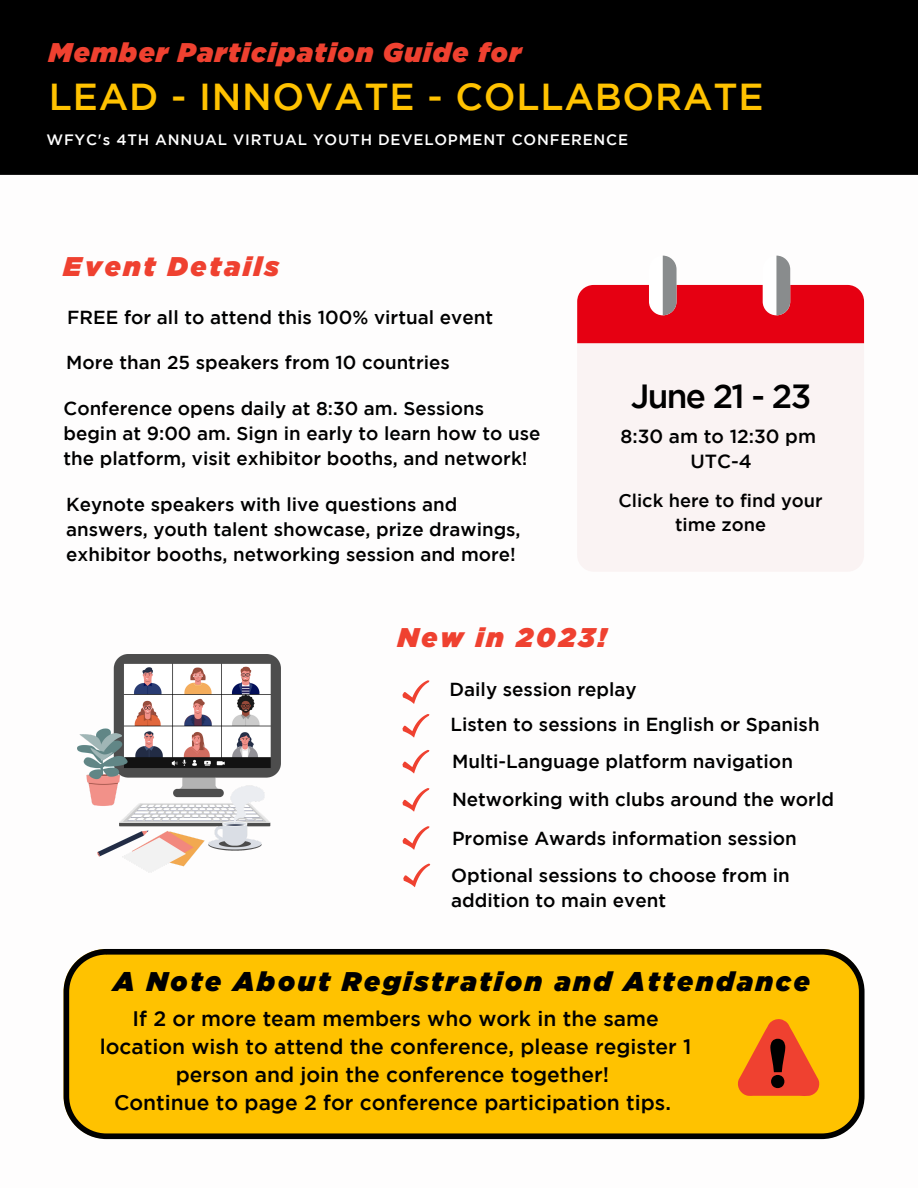
<style>
.page{position:relative;width:918px;height:1188px;background:#fff}
.page>*{position:absolute;margin:0;border:0;box-sizing:border-box;transform-origin:0 0}
.t1{font:500 37.5px "Gotham";letter-spacing:.02em;color:#ffc200}
.t2{font:500 33.45px "Gotham";letter-spacing:-.05em;color:#000}
.t3{font:italic 900 27px "Gotham";letter-spacing:.1em;color:#000}
.t4{font:italic 900 27px "Gotham";letter-spacing:.05em;color:#ef4130}
.t5{font:italic 900 27px "Gotham";letter-spacing:.1em;color:#ef4130}
.t6{font:500 21px/28.2px "Gotham";color:#000;text-align:center}
.t7{font:500 19.05px/25px "Gotham";color:#000;text-align:center}
.t8{font:500 18.75px/24.8px "Gotham";color:#000}
.t9{font:500 18.3px/24px "Gotham";color:#000;text-align:center}
.t10{font:500 15px "Gotham";letter-spacing:.05em;color:#fff}
</style>
<div class="page">
<img style="left:78px;top:654px;width:202px;height:218px">
<div style="left:0;top:0;width:918px;height:175px;background:#000"></div>
<svg style="left:402px;top:680px;width:27px;height:24px"></svg>
<svg style="left:402px;top:714px;width:27px;height:24px"></svg>
<svg style="left:402px;top:788px;width:27px;height:24px"></svg>
<svg style="left:402px;top:750px;width:27px;height:23px"></svg>
<svg style="left:64px;top:949px;width:801px;height:190px"></svg>
<svg style="left:737px;top:1019px;width:83px;height:77px"></svg>
<div style="left:577px;top:343px;width:287px;height:228px;background:#faf3f3"></div>
<svg style="left:577px;top:256px;width:287px;height:87px"></svg>
<svg style="left:403px;top:826px;width:27px;height:24px"></svg>
<svg style="left:403px;top:864px;width:27px;height:23px"></svg>
<h3 class="t4" style="left:49px;top:37px;width:474px">Member Participation Guide for</h3>
<h1 class="t1" style="left:49px;top:83px;width:716px">LEAD - INNOVATE - COLLABORATE</h1>
<p class="t10" style="left:46px;top:134px;width:583px">WFYC's 4TH ANNUAL VIRTUAL YOUTH DEVELOPMENT CONFERENCE</p>
<h3 class="t5" style="left:64px;top:251px;width:217px">Event Details</h3>
<p class="t8" style="left:67px;top:306px;width:427px">FREE for all to attend this 100% virtual event</p>
<p class="t8" style="left:66px;top:351px;width:385px">More than 25 speakers from 10 countries</p>
<p class="t8" style="left:64px;top:397px;width:478px">Conference opens daily at 8:30 am. Sessions begin at 9:00 am. Sign in early to learn how to use the platform, visit exhibitor booths, and network!</p>
<p class="t8" style="left:66px;top:493px;width:456px">Keynote speakers with live questions and answers, youth talent showcase, prize drawings, exhibitor booths, networking session and more!</p>
<h2 class="t2" style="left:631px;top:383px;width:182px">June 21 - 23</h2>
<p class="t7" style="left:620px;top:425px;width:197px">8:30 am to 12:30 pm<br>UTC-4</p>
<p class="t9" style="left:618px;top:490px;width:206px">Click here to find your time zone</p>
<h3 class="t5" style="left:398px;top:622px;width:210px">New in 2023!</h3>
<p class="t8" style="left:450px;top:672px;width:386px;line-height:36.8px">Daily session replay<br>Listen to sessions in English or Spanish Multi-Language platform navigation Networking with clubs around the world</p>
<p class="t8" style="left:451px;top:821px;width:347px;line-height:37.3px">Promise Awards information session<br>Optional sessions to choose from in</p>
<p class="t8" style="left:451px;top:889px;width:216px">addition to main event</p>
<h3 class="t3" style="left:113px;top:966px;width:698px">A Note About Registration and Attendance</h3>
<p class="t6" style="left:100px;top:1006px;width:593px">If 2 or more team members who work in the same location wish to attend the conference, please register 1 person and join the conference together!<br>Continue to page 2 for conference participation tips.</p>
</div>
